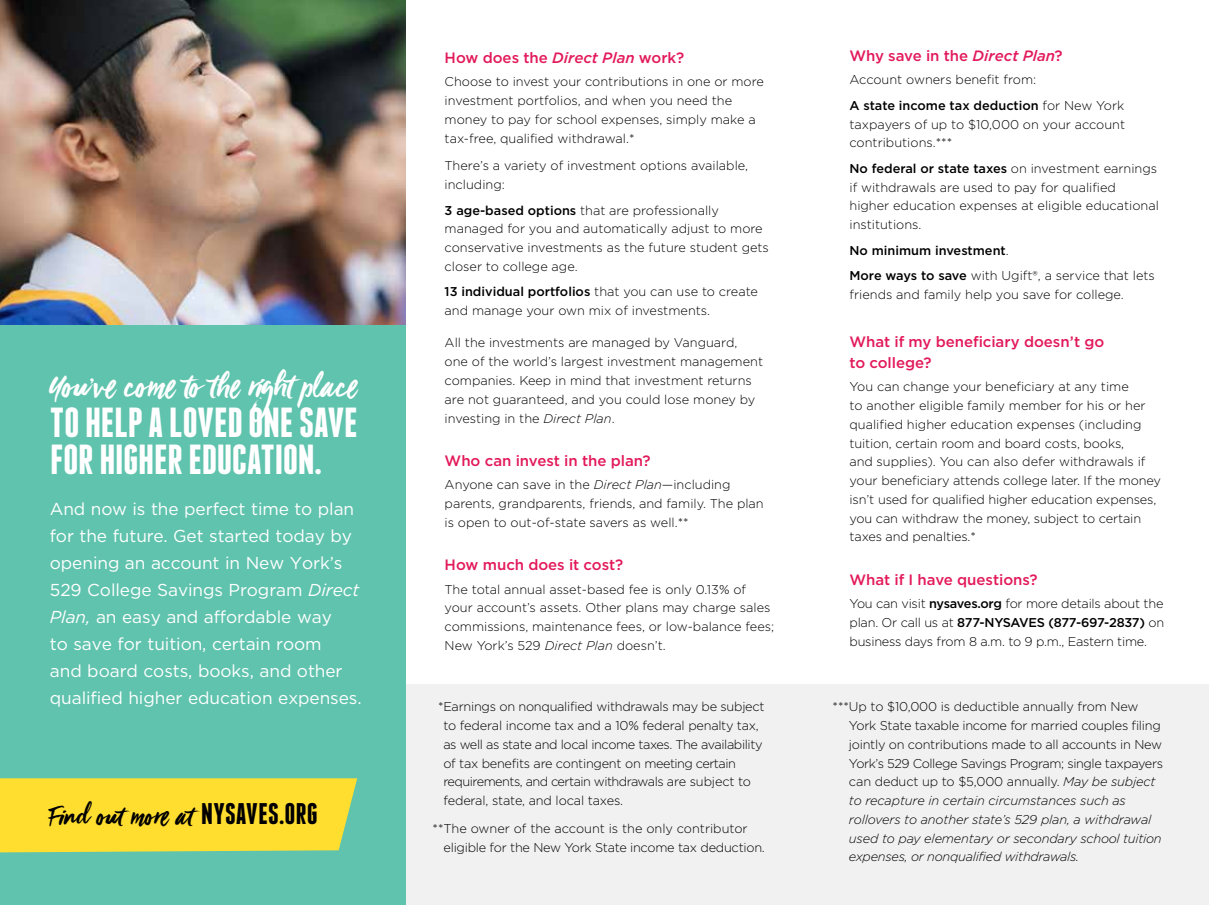
<style>
.page{position:relative;width:1209px;height:905px;background:#fff}
.page>*{position:absolute;margin:0;border:0;box-sizing:border-box;transform-origin:0 0}
.t1{font:700 42px/37.5px "Franchise";letter-spacing:-.02em;color:#fff}
.t2{font:37.5px "Viva Beautiful";letter-spacing:-.005em;color:#fff}
.t3{font:29.85px "Viva Beautiful";color:#000}
.t4{font:17.25px/27px "Gotham";letter-spacing:-.005em;color:#fff}
.t5{font:500 15px/21px "Gotham";color:#e2195b}
.t6{font:300 12.75px/18.8px "Gotham";color:#000}
.t7{font:300 12.75px/18.8px "Gotham";letter-spacing:-.02em;color:#000}
.t8{font:500 12.75px/25.5px "Gotham";color:#000}
.s1{font-style:italic}
.s2{font-family:"Franchise";font-weight:700}
.s3{font-weight:500}
.s4{font-weight:300}
</style>
<div class="page">
<div style="left:381px;top:684px;width:827px;height:220px;background:#f1f1f2"></div>
<div style="left:0;top:0;width:405px;height:904px;background:#60c3ad"></div>
<img style="left:0;top:0;width:405px;height:324px">
<div style="left:0;top:778px;width:357px;height:74px;background:#ffde2f"></div>
<h2 class="t2" style="left:50px;top:361px;width:308px">You’ve come to the right place</h2>
<h1 class="t1" style="left:50px;top:405px;width:310px">TO HELP A LOVED ONE SAVE<br>FOR HIGHER EDUCATION.</h1>
<p class="t4" style="left:50px;top:494px;width:313px">And now is the perfect time to plan for the future. Get started today by opening an account in New York’s 529 College Savings Program <span class="s1">Direct Plan,</span> an easy and affordable way<br>to save for tuition, certain room<br>and board costs, books, and other qualified higher education expenses.</p>
<h3 class="t3" style="left:50px;top:795px;width:269px">Find out more at <span class="s2">NYSAVES.ORG</span></h3>
<p class="t5" style="left:444px;top:47px;width:241px">How does the <span class="s1">Direct Plan</span> work?</p>
<p class="t6" style="left:444px;top:72px;width:321px">Choose to invest your contributions in one or more investment portfolios, and when you need the money to pay for school expenses, simply make a tax-free, qualified withdrawal.*</p>
<p class="t6" style="left:444px;top:156px;width:305px">There’s a variety of investment options available, including:</p>
<p class="t6" style="left:444px;top:200px;width:326px"><span class="s3">3 age-based options</span> that are professionally managed for you and automatically adjust to more conservative investments as the future student gets closer to college age.</p>
<p class="t6" style="left:444px;top:282px;width:315px"><span class="s3">13 individual portfolios</span> that you can use to create and manage your own mix of investments.</p>
<p class="t6" style="left:444px;top:333px;width:320px">All the investments are managed by Vanguard, one of the world’s largest investment management companies. Keep in mind that investment returns are not guaranteed, and you could lose money by investing in the <span class="s1">Direct Plan</span>.</p>
<p class="t5" style="left:444px;top:450px;width:208px">Who can invest in the plan?</p>
<p class="t6" style="left:444px;top:475px;width:320px">Anyone can save in the <span class="s1">Direct Plan</span>—including parents, grandparents, friends, and family. The plan is open to out-of-state savers as well.**</p>
<p class="t5" style="left:444px;top:554px;width:180px">How much does it cost?</p>
<p class="t6" style="left:444px;top:579px;width:331px">The total annual asset-based fee is only 0.13% of your account’s assets. Other plans may charge sales commissions, maintenance fees, or low-balance fees; New York’s 529 <span class="s1">Direct Plan</span> doesn’t.</p>
<p class="t7" style="left:443px;top:697px;width:323px;text-indent:-5px">*Earnings on nonqualified withdrawals may be subject to federal income tax and a 10% federal penalty tax, as well as state and local income taxes. The availability of tax benefits are contingent on meeting certain requirements, and certain withdrawals are subject to federal, state, and local taxes.</p>
<p class="t7" style="left:443px;top:818px;width:323px;text-indent:-11px">**The owner of the account is the only contributor eligible for the New York State income tax deduction.</p>
<p class="t5" style="left:849px;top:45px;width:215px">Why save in the <span class="s1">Direct Plan</span>?</p>
<p class="t6" style="left:849px;top:67px;width:276px;line-height:25.5px">Account owners benefit from:<br><span class="s3">A state income tax deduction</span> for New York</p>
<p class="t6" style="left:849px;top:114px;width:277px">taxpayers of up to $10,000 on your account contributions.***</p>
<p class="t6" style="left:849px;top:159px;width:311px"><span class="s3">No federal or state taxes</span> on investment earnings if withdrawals are used to pay for qualified higher education expenses at eligible educational institutions.</p>
<p class="t8" style="left:849px;top:237px;width:307px">No minimum investment<span class="s4">.<br></span>More ways to save <span class="s4">with Ugift®, a service that lets</span></p>
<p class="t6" style="left:849px;top:285px;width:276px">friends and family help you save for college.</p>
<p class="t5" style="left:849px;top:331px;width:256px">What if my beneficiary doesn’t go to college?</p>
<p class="t6" style="left:849px;top:377px;width:313px">You can change your beneficiary at any time<br>to another eligible family member for his or her qualified higher education expenses (including tuition, certain room and board costs, books,<br>and supplies). You can also defer withdrawals if your beneficiary attends college later. If the money isn’t used for qualified higher education expenses, you can withdraw the money, subject to certain taxes and penalties.*</p>
<p class="t5" style="left:849px;top:569px;width:190px">What if I have questions?</p>
<p class="t6" style="left:849px;top:594px;width:316px;text-align:justify">You can visit <span class="s3">nysaves.org</span> for more details about the plan. Or call us at <span class="s3">877-NYSAVES (877-697-2837)</span> on business days from 8 a.m. to 9 p.m., Eastern time.</p>
<p class="t7" style="left:848px;top:697px;width:315px;text-indent:-16px">***Up to $10,000 is deductible annually from New York State taxable income for married couples filing jointly on contributions made to all accounts in New York’s 529 College Savings Program; single taxpayers can deduct up to $5,000 annually. <span class="s1">May be subject to recapture in certain circumstances such as rollovers to another state’s 529 plan, a withdrawal used to pay elementary or secondary school tuition expenses, or nonqualified withdrawals.</span></p>
</div>
